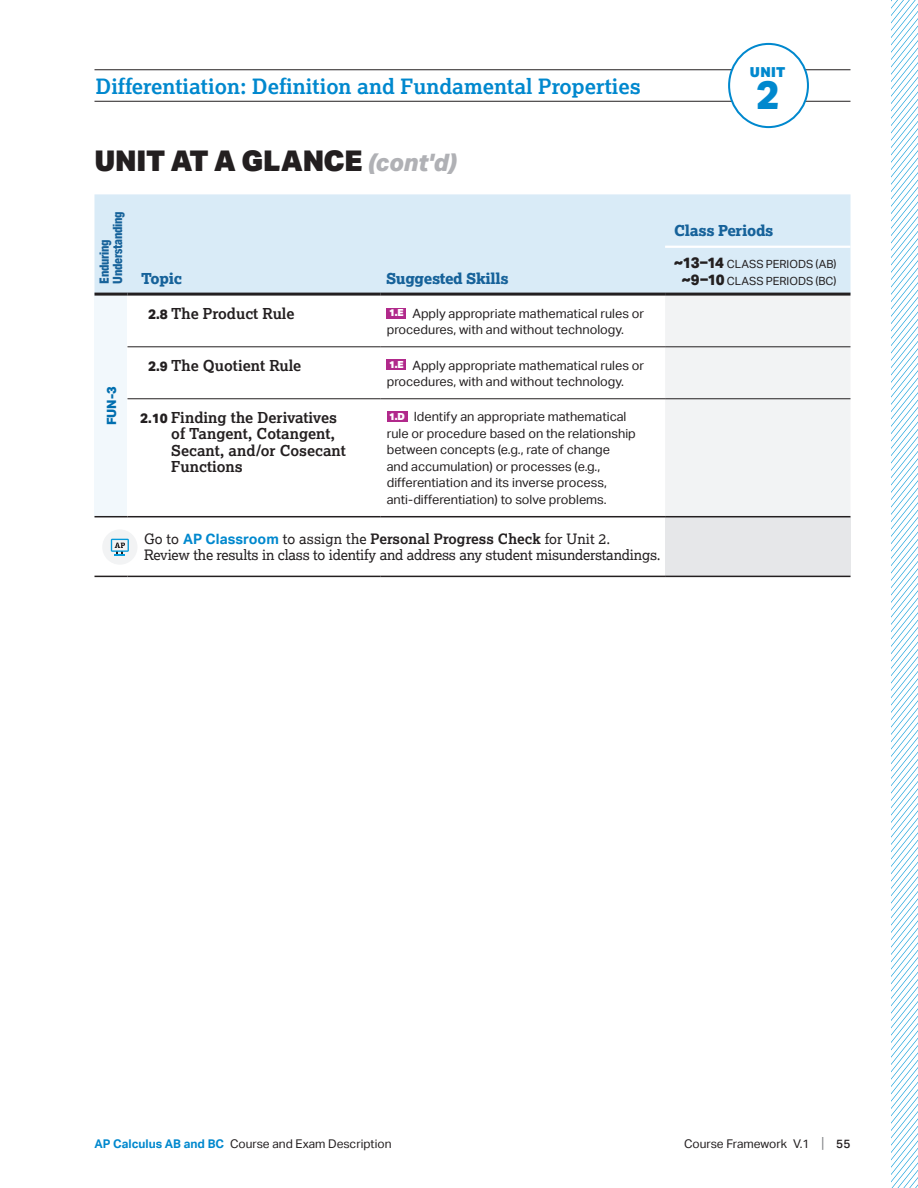
<style>
.page{position:relative;width:918px;height:1188px;background:#fff}
.page>*{position:absolute;margin:0;border:0;box-sizing:border-box;transform-origin:0 0}
.t1{font:800 39.3px "Aktiv Grotesk";color:#0088ce}
.t2{font:900 28.5px "Aktiv Grotesk";letter-spacing:-.01em;color:#231f20}
.t3{font:700 21px "Lexia";color:#0088ce}
.t4{font:700 15px/16.5px "Lexia";color:#231f20}
.t5{font:800 15px "Lexia";letter-spacing:-.02em;color:#16629a}
.t6{font:14.25px/16.5px "Lexia";letter-spacing:-.015em;color:#231f20}
.t7{font:900 13.8px "Aktiv Grotesk";color:#0088ce}
.t8{font:12.75px/16.5px "Aktiv Grotesk";color:#231f20}
.t9{font:800 12.75px/13.5px "Aktiv Grotesk Cd";letter-spacing:-.02em;color:#16629a}
.t10{font:800 12.75px "Aktiv Grotesk";color:#006eaf}
.t11{font:12px "Aktiv Grotesk";color:#231f20}
.t12{font:11.25px/17.2px "Aktiv Grotesk";letter-spacing:.005em;color:#231f20;text-align:right}
.s1{font-weight:800;font-style:italic;font-size:24px;color:#b0b1b5}
.s2{font-family:"Aktiv Grotesk";font-weight:800;font-size:13.5px}
.s3{font-weight:900;font-size:9.75px;color:#fff}
.s4{font-family:"Aktiv Grotesk";font-weight:700;color:#0088ce}
.s5{font-weight:700}
.s6{font-weight:800;font-size:15px}
.s7{font-weight:700;color:#0088ce}
.s8{font-size:15px;color:#808285}
.s9{font-weight:500}
</style>
<div class="page">
<hr style="left:94px;top:69px;width:756px;height:1px;background:#231f20">
<hr style="left:94px;top:101px;width:756px;height:1px;background:#231f20">
<div style="left:729px;top:44px;width:79px;height:83px;background:#fff;border-radius:50%"></div>
<div style="left:728px;top:43px;width:81px;height:85px;border:2px solid #0088ce;border-radius:50%"></div>
<div style="left:94px;top:194px;width:756px;height:99px;background:#d9ebf7"></div>
<div style="left:94px;top:294px;width:34px;height:223px;background:#f2f8fc"></div>
<div style="left:665px;top:296px;width:185px;height:220px;background:#f2f3f4"></div>
<div style="left:665px;top:517px;width:185px;height:59px;background:#e6e7e9"></div>
<hr style="left:94px;top:293px;width:34px;height:3px;background:#231f20">
<hr style="left:128px;top:293px;width:253px;height:3px;background:#231f20">
<hr style="left:381px;top:293px;width:284px;height:3px;background:#231f20">
<hr style="left:94px;top:516px;width:34px;height:1px;background:#231f20">
<hr style="left:128px;top:516px;width:253px;height:1px;background:#231f20">
<hr style="left:381px;top:516px;width:284px;height:1px;background:#231f20">
<hr style="left:665px;top:516px;width:185px;height:1px;background:#231f20">
<hr style="left:94px;top:576px;width:34px;height:1px;background:#231f20">
<hr style="left:128px;top:576px;width:253px;height:1px;background:#231f20">
<hr style="left:381px;top:576px;width:284px;height:1px;background:#231f20">
<hr style="left:665px;top:576px;width:185px;height:1px;background:#231f20">
<hr style="left:128px;top:347px;width:253px;height:1px;background:#231f20">
<hr style="left:381px;top:347px;width:284px;height:1px;background:#231f20">
<hr style="left:665px;top:347px;width:185px;height:1px;background:#231f20">
<hr style="left:128px;top:399px;width:253px;height:1px;background:#231f20">
<hr style="left:381px;top:399px;width:284px;height:1px;background:#231f20">
<hr style="left:665px;top:399px;width:185px;height:1px;background:#231f20">
<hr style="left:665px;top:246px;width:185px;height:2px;background:#fff">
<hr style="left:665px;top:293px;width:185px;height:3px;background:#231f20">
<div style="left:387px;top:308px;width:19px;height:10px;background:#b1298b"></div>
<div style="left:387px;top:360px;width:19px;height:10px;background:#b1298b"></div>
<div style="left:387px;top:412px;width:20px;height:10px;background:#b1298b"></div>
<svg style="left:103px;top:530px;width:34px;height:34px"></svg>
<svg style="left:891px;top:0;width:27px;height:1188px"></svg>
<h3 class="t3" style="left:96px;top:73px;width:547px">Differentiation: Definition and Fundamental Properties</h3>
<p class="t7" style="left:750px;top:63px;width:37px">UNIT</p>
<h1 class="t1" style="left:756px;top:70px;width:25px">2</h1>
<h2 class="t2" style="left:94px;top:143px;width:363px">UNIT AT A GLANCE <span class="s1">(cont'd)</span></h2>
<p class="t9" style="left:97px;top:284px;width:74px;rotate:-90deg">Enduring<br>Understanding</p>
<p class="t5" style="left:141px;top:268px;width:43px">Topic</p>
<p class="t5" style="left:386px;top:268px;width:124px">Suggested Skills</p>
<p class="t10" style="left:103px;top:425px;width:40px;rotate:-90deg">FUN-3</p>
<p class="t4" style="left:148px;top:305px;width:148px"><span class="s2">2.8</span> The Product Rule</p>
<p class="t8" style="left:387px;top:305px;width:259px"><span class="s3">1.E</span> Apply appropriate mathematical rules or procedures, with and without technology.</p>
<p class="t4" style="left:148px;top:357px;width:155px"><span class="s2">2.9</span> The Quotient Rule</p>
<p class="t8" style="left:387px;top:357px;width:259px"><span class="s3">1.E</span> Apply appropriate mathematical rules or procedures, with and without technology.</p>
<p class="t4" style="left:171px;top:409px;width:176px;text-indent:-31px"><span class="s2">2.10</span> Finding the Derivatives of Tangent, Cotangent,<br>Secant, and/or Cosecant<br>Functions</p>
<p class="t8" style="left:387px;top:409px;width:251px"><span class="s3">1.D</span> Identify an appropriate mathematical rule or procedure based on the relationship between concepts (e.g., rate of change<br>and accumulation) or processes (e.g., differentiation and its inverse process, anti-differentiation) to solve problems.</p>
<p class="t6" style="left:144px;top:530px;width:518px">Go to <span class="s4">AP Classroom</span> to assign the <span class="s5">Personal Progress Check</span> for Unit 2.<br>Review the results in class to identify and address any student misunderstandings.</p>
<p class="t5" style="left:674px;top:221px;width:101px">Class Periods</p>
<p class="t12" style="left:674px;top:255px;width:164px"><span class="s6">~13–14</span> CLASS PERIODS (AB) <span class="s6">~9–10</span> CLASS PERIODS (BC)</p>
<p class="t11" style="left:94px;top:1136px;width:299px"><span class="s7">AP Calculus AB and BC</span> Course and Exam Description</p>
<p class="t11" style="left:684px;top:1136px;width:168px">Course Framework V.1 <span class="s8">|</span> <span class="s9">55</span></p>
</div>
